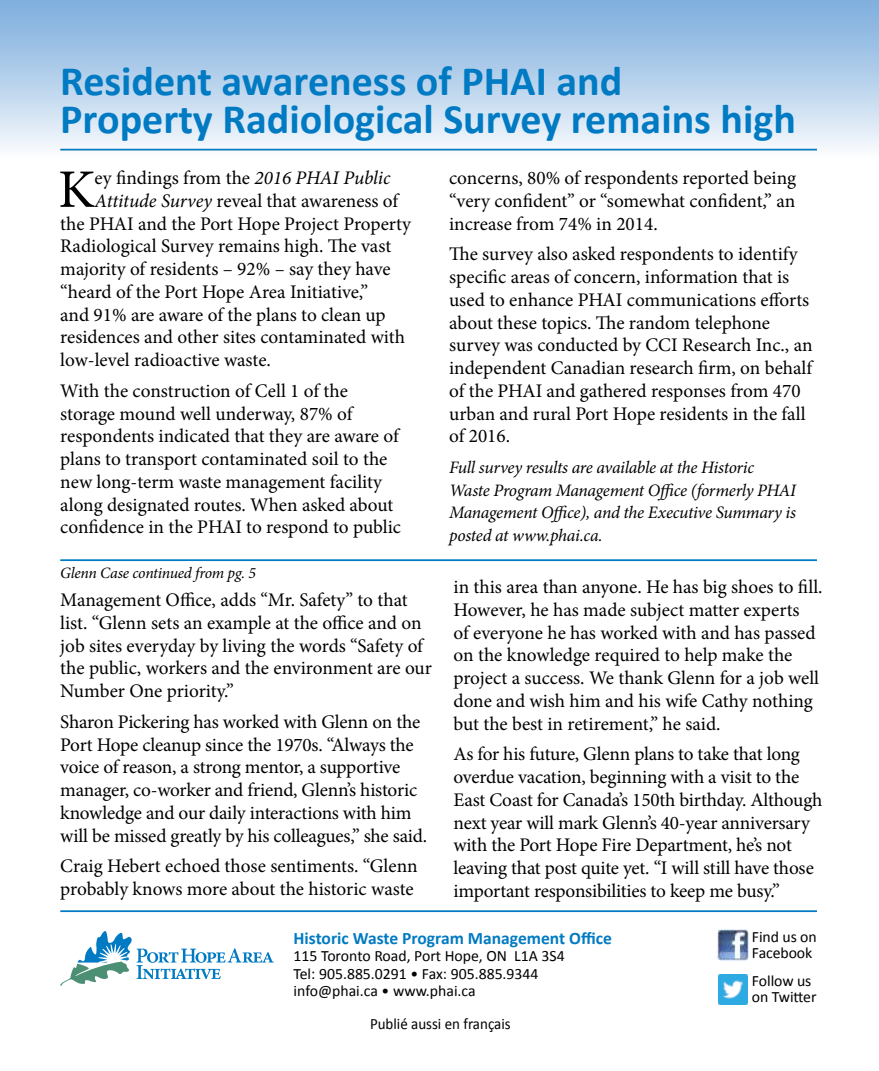
<style>
.page{position:relative;width:879px;height:1071px;background:#fff}
.page>*{position:absolute;margin:0;border:0;box-sizing:border-box;transform-origin:0 0}
.t1{font:54.25px "Minion Pro";color:#000}
.t2{font:700 42px/38.5px "Calibri";color:#007ac2}
.t3{font:19.25px/22.8px "Minion Pro";letter-spacing:-.005em;color:#000}
.t4{font:italic 17.5px/22.8px "Minion Pro";letter-spacing:-.015em;color:#000}
.t5{font:700 17.5px "Calibri";color:#007ac2}
.t6{font:15.75px/17.5px "Calibri";color:#000}
.t7{font:italic 15.75px "Minion Pro";letter-spacing:-.015em;color:#000}
.t8{font:15.75px "Calibri";color:#000;scale:.95 1}
.s1{font-style:italic}
</style>
<div class="page">
<div style="left:0;top:0;width:878px;height:157px;background:linear-gradient(to bottom,#7daddd,#eff6fb)"></div>
<hr style="left:60px;top:149px;width:756px;height:1px;background:#007ac2">
<svg style="left:60px;top:931px;width:213px;height:55px"></svg>
<hr style="left:60px;top:910px;width:756px;height:2px;background:#007ac2">
<hr style="left:60px;top:559px;width:756px;height:2px;background:#007ac2">
<img style="left:717px;top:929px;width:31px;height:32px">
<img style="left:718px;top:975px;width:29px;height:29px">
<h2 class="t2" style="left:60px;top:61px;width:736px">Resident awareness of PHAI and<br>Property Radiological Survey remains high</h2>
<h1 class="t1" style="left:58px;top:153px;width:38px">K</h1>
<p class="t3" style="left:95px;top:167px;width:297px">ey findings from the <span class="s1">2016 PHAI Public</span></p>
<p class="t3" style="left:95px;top:189px;width:305px"><span class="s1">Attitude Survey</span> reveal that awareness of</p>
<p class="t3" style="left:60px;top:212px;width:352px">the PHAI and the Port Hope Project Property</p>
<p class="t3" style="left:60px;top:235px;width:332px">Radiological Survey remains high. The vast</p>
<p class="t3" style="left:60px;top:258px;width:332px">majority of residents – 92% – say they have</p>
<p class="t3" style="left:60px;top:280px;width:309px">“heard of the Port Hope Area Initiative,”</p>
<p class="t3" style="left:60px;top:303px;width:327px">and 91% are aware of the plans to clean up</p>
<p class="t3" style="left:60px;top:326px;width:346px">residences and other sites contaminated with</p>
<p class="t3" style="left:60px;top:349px;width:212px">low-level radioactive waste.</p>
<p class="t3" style="left:60px;top:379px;width:342px">With the construction of Cell 1 of the storage mound well underway, 87% of respondents indicated that they are aware of plans to transport contaminated soil to the new long-term waste management facility along designated routes. When asked about confidence in the PHAI to respond to public</p>
<p class="t7" style="left:60px;top:563px;width:197px">Glenn Case continued from pg. 5</p>
<p class="t3" style="left:60px;top:589px;width:373px">Management Office, adds “Mr. Safety” to that list. “Glenn sets an example at the office and on job sites everyday by living the words “Safety of the public, workers and the environment are our Number One priority.”</p>
<p class="t3" style="left:60px;top:710px;width:368px">Sharon Pickering has worked with Glenn on the Port Hope cleanup since the 1970s. “Always the voice of reason, a strong mentor, a supportive manager, co-worker and friend, Glenn’s historic knowledge and our daily interactions with him will be missed greatly by his colleagues,” she said.</p>
<p class="t3" style="left:60px;top:855px;width:359px">Craig Hebert echoed those sentiments. “Glenn probably knows more about the historic waste</p>
<p class="t3" style="left:449px;top:167px;width:348px;text-align:justify">concerns, 80% of respondents reported being “very confident” or “somewhat confident,” an increase from 74% in 2014.</p>
<p class="t3" style="left:449px;top:243px;width:365px">The survey also asked respondents to identify specific areas of concern, information that is used to enhance PHAI communications efforts about these topics. The random telephone survey was conducted by CCI Research Inc., an independent Canadian research firm, on behalf of the PHAI and gathered responses from 470 urban and rural Port Hope residents in the fall of 2016.</p>
<p class="t4" style="left:449px;top:456px;width:348px">Full survey results are available at the Historic Waste Program Management Office (formerly PHAI Management Office), and the Executive Summary is posted at www.phai.ca.</p>
<p class="t3" style="left:453px;top:576px;width:370px">in this area than anyone. He has big shoes to fill.<br>However, he has made subject matter experts<br>of everyone he has worked with and has passed on the knowledge required to help make the project a success. We thank Glenn for a job well done and wish him and his wife Cathy nothing but the best in retirement,” he said.</p>
<p class="t3" style="left:453px;top:743px;width:370px">As for his future, Glenn plans to take that long overdue vacation, beginning with a visit to the East Coast for Canada’s 150th birthday. Although next year will mark Glenn’s 40-year anniversary with the Port Hope Fire Department, he’s not leaving that post quite yet. “I will still have those important responsibilities to keep me busy.”</p>
<p class="t5" style="left:293px;top:927px;width:320px">Historic Waste Program Management Office</p>
<p class="t6" style="left:293px;top:947px;width:272px">115 Toronto Road, Port Hope, ON L1A 3S4<br>Tel: 905.885.0291 • Fax: 905.885.9344 info@phai.ca • www.phai.ca</p>
<p class="t8" style="left:370px;top:1014px;width:149px">Publié aussi en français</p>
<p class="t6" style="left:751px;top:929px;width:66px;line-height:15.8px">Find us on<br>Facebook</p>
<p class="t6" style="left:751px;top:973px;width:66px;line-height:15.8px">Follow us on Twitter</p>
</div>
